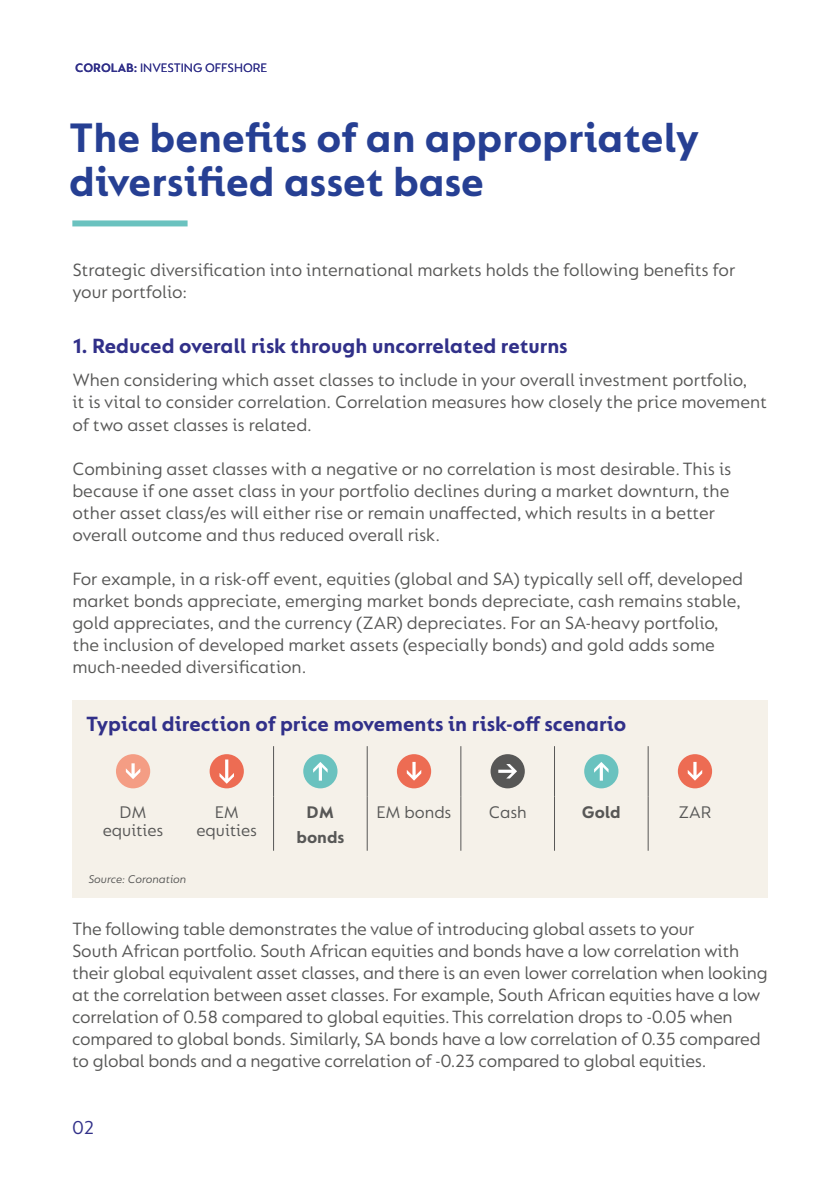
<style>
.page{position:relative;width:840px;height:1191px;background:#fff}
.page>*{position:absolute;margin:0;border:0;box-sizing:border-box;transform-origin:0 0}
.t1{font:700 44px/44px "FS Lucas";color:#263f93}
.t2{font:700 22px "FS Lucas";color:#313089}
.t3{font:20px "FS Lucas";color:#313089}
.t4{font:19px/22px "FS Lucas";letter-spacing:-.01em;color:#575756}
.t5{font:18px/18px "FS Lucas";letter-spacing:-.005em;color:#575756;text-align:center}
.t6{font:700 18px/25px "FS Lucas";color:#575756;text-align:center}
.t7{font:13px "FS Lucas";color:#313089}
.t8{font:italic 12px "FS Lucas";color:#575756}
.s1{font-weight:600}
</style>
<div class="page">
<div style="left:72px;top:220px;width:115px;height:6px;background:#6ac2bf"></div>
<div style="left:72px;top:700px;width:695px;height:198px;background:#f5f1e9"></div>
<hr style="left:273px;top:746px;width:1px;height:50px;background:#575756">
<hr style="left:366px;top:746px;width:1px;height:50px;background:#575756">
<hr style="left:460px;top:746px;width:1px;height:50px;background:#575756">
<hr style="left:554px;top:746px;width:1px;height:50px;background:#575756">
<hr style="left:647px;top:746px;width:1px;height:50px;background:#575756">
<hr style="left:273px;top:796px;width:1px;height:54px;background:#575756">
<hr style="left:366px;top:796px;width:1px;height:54px;background:#575756">
<hr style="left:460px;top:796px;width:1px;height:54px;background:#575756">
<hr style="left:554px;top:796px;width:1px;height:54px;background:#575756">
<hr style="left:647px;top:796px;width:1px;height:54px;background:#575756">
<div style="left:116px;top:754px;width:34px;height:34px;background:#f49d84;border-radius:50%"></div>
<svg style="left:126px;top:763px;width:14px;height:16px"></svg>
<div style="left:209px;top:754px;width:35px;height:34px;background:#ed6c53;border-radius:50%"></div>
<svg style="left:219px;top:759px;width:15px;height:24px"></svg>
<div style="left:303px;top:754px;width:34px;height:34px;background:#6ac2bf;border-radius:50%"></div>
<svg style="left:313px;top:762px;width:14px;height:18px"></svg>
<div style="left:396px;top:754px;width:35px;height:34px;background:#ed6c53;border-radius:50%"></div>
<svg style="left:406px;top:762px;width:15px;height:18px"></svg>
<div style="left:490px;top:754px;width:34px;height:34px;background:#575756;border-radius:50%"></div>
<svg style="left:498px;top:764px;width:18px;height:14px"></svg>
<div style="left:584px;top:754px;width:34px;height:34px;background:#6ac2bf;border-radius:50%"></div>
<svg style="left:594px;top:762px;width:14px;height:18px"></svg>
<div style="left:677px;top:754px;width:34px;height:34px;background:#ed6c53;border-radius:50%"></div>
<svg style="left:687px;top:762px;width:14px;height:18px"></svg>
<p class="t7" style="left:75px;top:60px;width:193px"><span class="s1">COROLAB:</span> INVESTING OFFSHORE</p>
<h1 class="t1" style="left:69px;top:115px;width:631px">The benefits of an appropriately diversified asset base</h1>
<p class="t4" style="left:72px;top:259px;width:664px">Strategic diversification into international markets holds the following benefits for your portfolio:</p>
<p class="t2" style="left:72px;top:334px;width:496px">1. Reduced overall risk through uncorrelated returns</p>
<p class="t4" style="left:72px;top:369px;width:695px">When considering which asset classes to include in your overall investment portfolio,<br>it is vital to consider correlation. Correlation measures how closely the price movement of two asset classes is related.</p>
<p class="t4" style="left:72px;top:457px;width:660px">Combining asset classes with a negative or no correlation is most desirable. This is because if one asset class in your portfolio declines during a market downturn, the other asset class/es will either rise or remain unaffected, which results in a better overall outcome and thus reduced overall risk.</p>
<p class="t4" style="left:72px;top:567px;width:671px">For example, in a risk-off event, equities (global and SA) typically sell off, developed market bonds appreciate, emerging market bonds depreciate, cash remains stable, gold appreciates, and the currency (ZAR) depreciates. For an SA-heavy portfolio, the inclusion of developed market assets (especially bonds) and gold adds some much-needed diversification.</p>
<p class="t2" style="left:86px;top:711px;width:541px">Typical direction of price movements in risk-off scenario</p>
<p class="t5" style="left:103px;top:802px;width:62px">DM equities</p>
<p class="t5" style="left:196px;top:802px;width:62px">EM equities</p>
<p class="t6" style="left:296px;top:799px;width:49px">DM bonds</p>
<p class="t5" style="left:376px;top:802px;width:76px">EM bonds</p>
<p class="t5" style="left:488px;top:802px;width:39px">Cash</p>
<p class="t6" style="left:581px;top:799px;width:40px">Gold</p>
<p class="t5" style="left:678px;top:802px;width:34px">ZAR</p>
<p class="t8" style="left:88px;top:872px;width:99px">Source: Coronation</p>
<p class="t4" style="left:72px;top:917px;width:696px">The following table demonstrates the value of introducing global assets to your<br>South African portfolio. South African equities and bonds have a low correlation with their global equivalent asset classes, and there is an even lower correlation when looking at the correlation between asset classes. For example, South African equities have a low correlation of 0.58 compared to global equities. This correlation drops to -0.05 when compared to global bonds. Similarly, SA bonds have a low correlation of 0.35 compared to global bonds and a negative correlation of -0.23 compared to global equities.</p>
<p class="t3" style="left:72px;top:1116px;width:24px">02</p>
</div>
